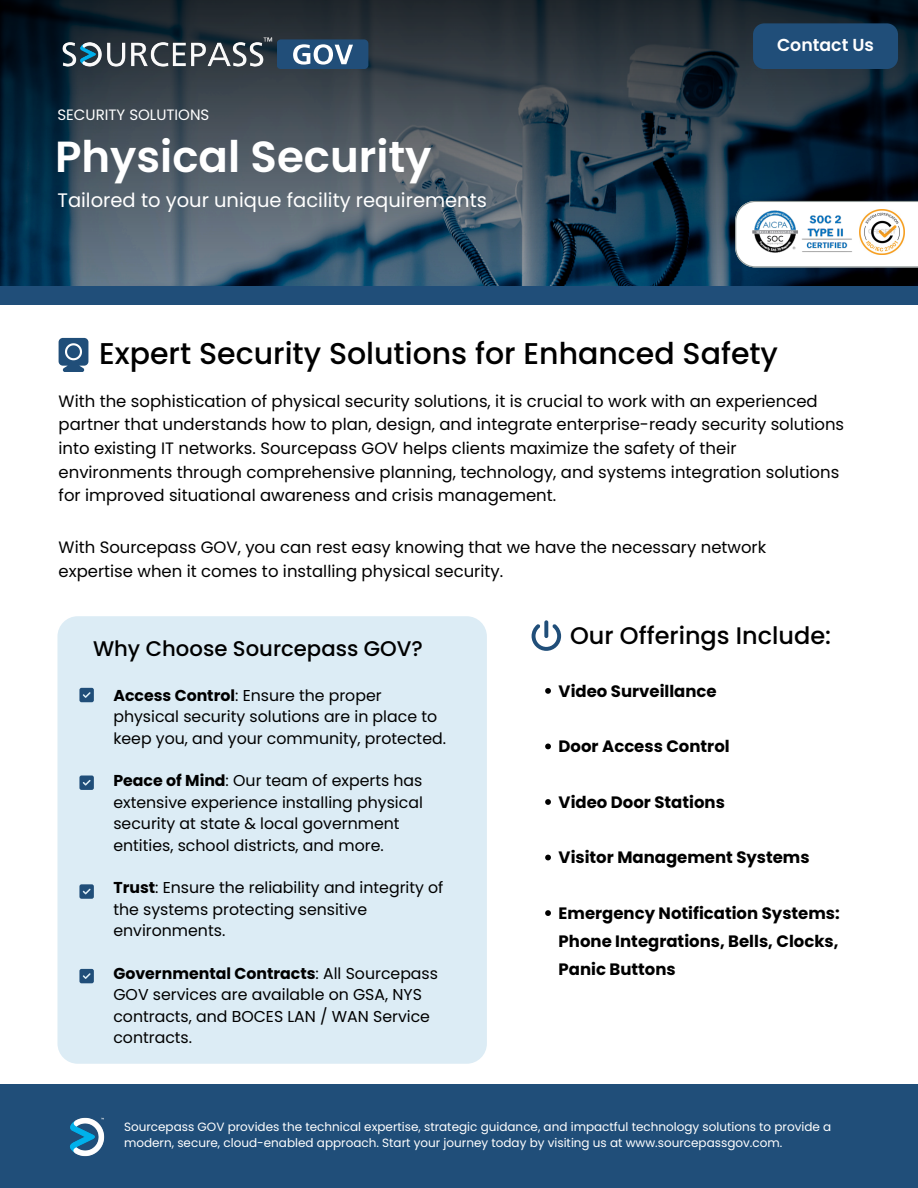
<style>
.page{position:relative;width:918px;height:1188px;background:#fff}
.page>*{position:absolute;margin:0;border:0;box-sizing:border-box;transform-origin:0 0}
.t1{font:600 43.5px "Poppins";color:#fff}
.t2{font:500 30px "Poppins";color:#000}
.t3{font:500 24px "Poppins";color:#000}
.t4{font:500 21.15px "Poppins";color:#000}
.t5{font:19.5px "Poppins";color:#fff}
.t6{font:600 17.25px "Poppins";color:#fff}
.t7{font:16.5px/23.7px "Poppins";color:#000}
.t8{font:700 16.5px/27.8px "Poppins";color:#000;text-align:justify}
.t9{font:15.75px/21.3px "Poppins";color:#000}
.t10{font:15px "Poppins";color:#fff}
.t11{font:12px/16px "Poppins";color:#fff}
.s1{font-weight:700}
</style>
<div class="page">
<div style="left:0;top:285px;width:918px;height:20px;background:#204e79"></div>
<svg style="left:0;top:0;width:918px;height:285px;background:#2d3f4d"></svg>
<svg style="left:735px;top:201px;width:183px;height:66px"></svg>
<img style="left:752px;top:210px;width:101px;height:45px">
<div style="left:753px;top:23px;width:145px;height:46px;background:#204e79;border-radius:11px"></div>
<div style="left:0;top:1085px;width:918px;height:103px;background:#204e79"></div>
<div style="left:57px;top:616px;width:430px;height:448px;background:#dcecf5;border-radius:20px"></div>
<svg style="left:79px;top:688px;width:15px;height:14px"></svg>
<svg style="left:79px;top:776px;width:15px;height:14px"></svg>
<svg style="left:79px;top:884px;width:15px;height:15px"></svg>
<svg style="left:79px;top:969px;width:15px;height:14px"></svg>
<img style="left:62px;top:35px;width:230px;height:38px">
<div style="left:277px;top:39px;width:91px;height:30px;background:#214e79;border-radius:4px"></div>
<svg style="left:293px;top:44px;width:60px;height:21px"></svg>
<svg style="left:532px;top:620px;width:29px;height:31px"></svg>
<svg style="left:59px;top:338px;width:29px;height:34px"></svg>
<svg style="left:545px;top:688px;width:6px;height:6px"></svg>
<svg style="left:545px;top:744px;width:6px;height:5px"></svg>
<svg style="left:545px;top:799px;width:6px;height:6px"></svg>
<svg style="left:545px;top:855px;width:6px;height:5px"></svg>
<svg style="left:545px;top:910px;width:6px;height:6px"></svg>
<img style="left:70px;top:1117px;width:35px;height:40px">
<img style="left:860px;top:210px;width:45px;height:45px">
<p class="t10" style="left:57px;top:105px;width:153px">SECURITY SOLUTIONS</p>
<p class="t1" style="left:55px;top:126px;width:378px">Physical Security</p>
<p class="t5" style="left:57px;top:186px;width:431px">Tailored to your unique facility requirements</p>
<p class="t6" style="left:777px;top:33px;width:99px">Contact Us</p>
<p class="t2" style="left:99px;top:332px;width:680px">Expert Security Solutions for Enhanced Safety</p>
<p class="t7" style="left:59px;top:389px;width:787px">With the sophistication of physical security solutions, it is crucial to work with an experienced partner that understands how to plan, design, and integrate enterprise-ready security solutions into existing IT networks. Sourcepass GOV helps clients maximize the safety of their environments through comprehensive planning, technology, and systems integration solutions for improved situational awareness and crisis management.</p>
<p class="t7" style="left:59px;top:535px;width:709px">With Sourcepass GOV, you can rest easy knowing that we have the necessary network expertise when it comes to installing physical security.</p>
<p class="t4" style="left:93px;top:633px;width:331px">Why Choose Sourcepass GOV?</p>
<h2 class="t9" style="left:113px;top:685px;width:334px"><span class="s1">Access Control</span>: Ensure the proper physical security solutions are in place to keep you, and your community, protected.</h2>
<p class="t9" style="left:113px;top:770px;width:311px"><span class="s1">Peace of Mind</span>: Our team of experts has extensive experience installing physical security at state &amp; local government entities, school districts, and more.</p>
<p class="t9" style="left:113px;top:877px;width:332px"><span class="s1">Trust</span>: Ensure the reliability and integrity of the systems protecting sensitive environments.</p>
<h4 class="t9" style="left:113px;top:963px;width:326px"><span class="s1">Governmental Contracts</span>: All Sourcepass<br>GOV services are available on GSA, NYS contracts, and BOCES LAN / WAN Service contracts.</h4>
<p class="t3" style="left:570px;top:618px;width:262px">Our Offerings Include:</p>
<h1 class="t8" style="left:559px;top:677px;width:160px">Video Surveillance</h1>
<h5 class="t8" style="left:559px;top:733px;width:173px">Door Access Control</h5>
<h6 class="t8" style="left:559px;top:788px;width:168px">Video Door Stations</h6>
<p class="t8" style="left:559px;top:844px;width:253px">Visitor Management Systems</p>
<p class="t8" style="left:559px;top:899px;width:283px">Emergency Notification Systems:<br>Phone Integrations, Bells, Clocks, Panic Buttons</p>
<h3 class="t11" style="left:124px;top:1119px;width:709px">Sourcepass GOV provides the technical expertise, strategic guidance, and impactful technology solutions to provide a modern, secure, cloud-enabled approach. Start your journey today by visiting us at www.sourcepassgov.com.</h3>
</div>
